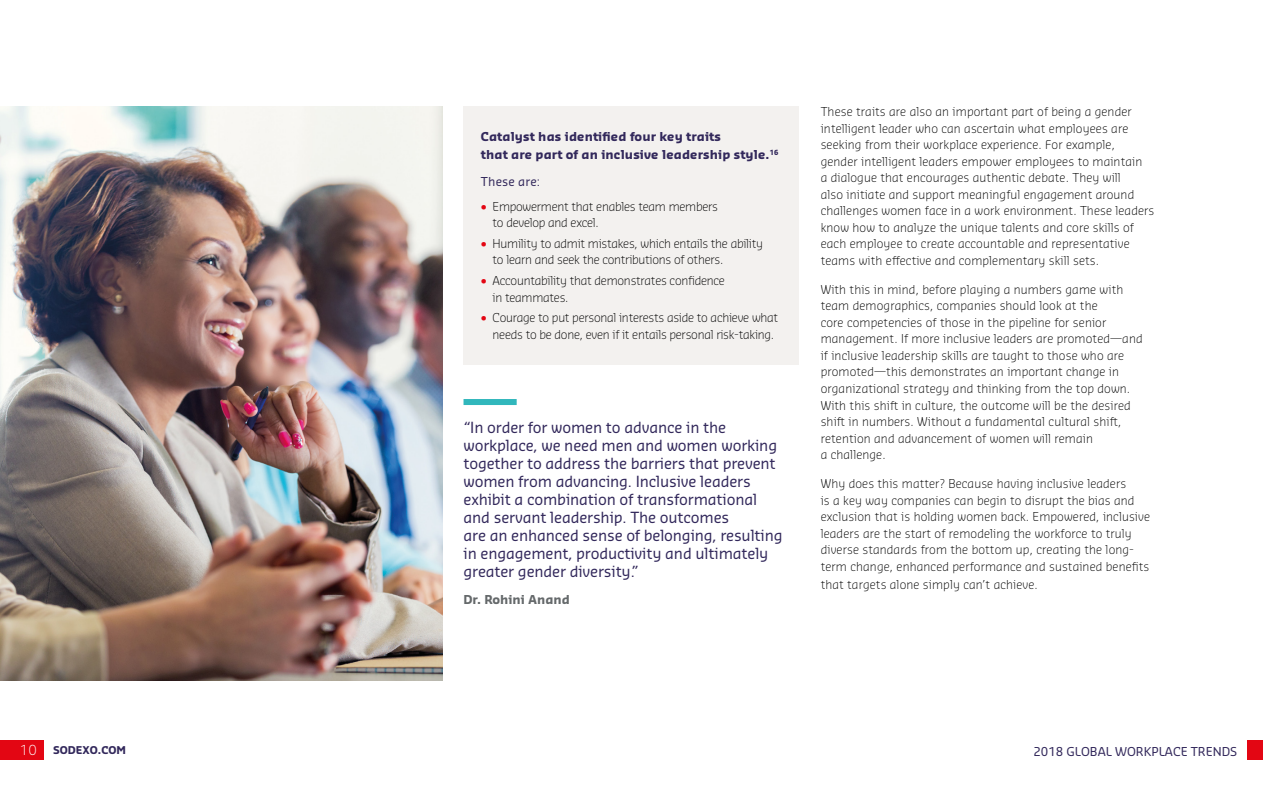
<style>
.page{position:relative;width:1263px;height:787px;background:#fff}
.page>*{position:absolute;margin:0;border:0;box-sizing:border-box;transform-origin:0 0}
.t1{font:15px/18px "Sansa Pro";letter-spacing:-.01em;color:#32285b}
.t2{font:300 12px/16.5px "Sansa Pro";letter-spacing:.01em;color:#000}
.t3{font:300 12px/16.5px "Sansa Pro";letter-spacing:-.02em;color:#000}
.t4{font:700 12px/18px "Sansa Pro";letter-spacing:.01em;color:#32285b}
.t5{font:12px "Sansa Pro";color:#32285b}
.t6{font:700 12px "Sansa Pro";color:#65696b}
.t7{font:700 10.5px "Sansa Pro";color:#32285b}
.s1{color:#e30613}
.s2{font-weight:300;font-size:13.5px;color:#fff}
</style>
<div class="page">
<img style="left:0;top:106px;width:442px;height:574px">
<div style="left:463px;top:399px;width:54px;height:6px;background:#31b7bc"></div>
<div style="left:463px;top:106px;width:336px;height:259px;background:#f3f1ef"></div>
<div style="left:0;top:740px;width:43px;height:20px;background:#e30613"></div>
<div style="left:1247px;top:740px;width:16px;height:20px;background:#e30613"></div>
<p class="t4" style="left:481px;top:127px;width:299px">Catalyst has identified four key traits<br>that are part of an inclusive leadership style.<sup>16</sup></p>
<p class="t5" style="left:481px;top:173px;width:61px">These are:</p>
<p class="t3" style="left:493px;top:197px;width:227px;text-indent:-12px"><span class="s1">•</span> Empowerment that enables team members to develop and excel.</p>
<p class="t3" style="left:493px;top:235px;width:272px;text-indent:-12px"><span class="s1">•</span> Humility to admit mistakes, which entails the ability to learn and seek the contributions of others.</p>
<p class="t3" style="left:493px;top:272px;width:234px;text-indent:-12px"><span class="s1">•</span> Accountability that demonstrates confidence in teammates.</p>
<p class="t3" style="left:493px;top:309px;width:287px;text-indent:-12px"><span class="s1">•</span> Courage to put personal interests aside to achieve what needs to be done, even if it entails personal risk-taking.</p>
<p class="t1" style="left:463px;top:417px;width:321px">“In order for women to advance in the workplace, we need men and women working together to address the barriers that prevent women from advancing. Inclusive leaders exhibit a combination of transformational and servant leadership. The outcomes<br>are an enhanced sense of belonging, resulting in engagement, productivity and ultimately greater gender diversity.”</p>
<p class="t6" style="left:463px;top:591px;width:108px">Dr. Rohini Anand</p>
<p class="t2" style="left:821px;top:103px;width:335px">These traits are also an important part of being a gender intelligent leader who can ascertain what employees are seeking from their workplace experience. For example, gender intelligent leaders empower employees to maintain<br>a dialogue that encourages authentic debate. They will<br>also initiate and support meaningful engagement around challenges women face in a work environment. These leaders know how to analyze the unique talents and core skills of each employee to create accountable and representative teams with effective and complementary skill sets.</p>
<p class="t2" style="left:821px;top:281px;width:323px">With this in mind, before playing a numbers game with team demographics, companies should look at the<br>core competencies of those in the pipeline for senior management. If more inclusive leaders are promoted—and if inclusive leadership skills are taught to those who are promoted—this demonstrates an important change in organizational strategy and thinking from the top down.<br>With this shift in culture, the outcome will be the desired shift in numbers. Without a fundamental cultural shift, retention and advancement of women will remain<br>a challenge.</p>
<p class="t2" style="left:821px;top:475px;width:331px">Why does this matter? Because having inclusive leaders<br>is a key way companies can begin to disrupt the bias and exclusion that is holding women back. Empowered, inclusive leaders are the start of remodeling the workforce to truly diverse standards from the bottom up, creating the long&shy;term change, enhanced performance and sustained benefits</p>
<p class="t2" style="left:821px;top:575px;width:219px">that targets alone simply can’t achieve.</p>
<p class="t7" style="left:20px;top:743px;width:108px"><span class="s2">10</span> SODEXO.COM</p>
<p class="t5" style="left:1033px;top:743px;width:205px">2018 GLOBAL WORKPLACE TRENDS</p>
</div>
